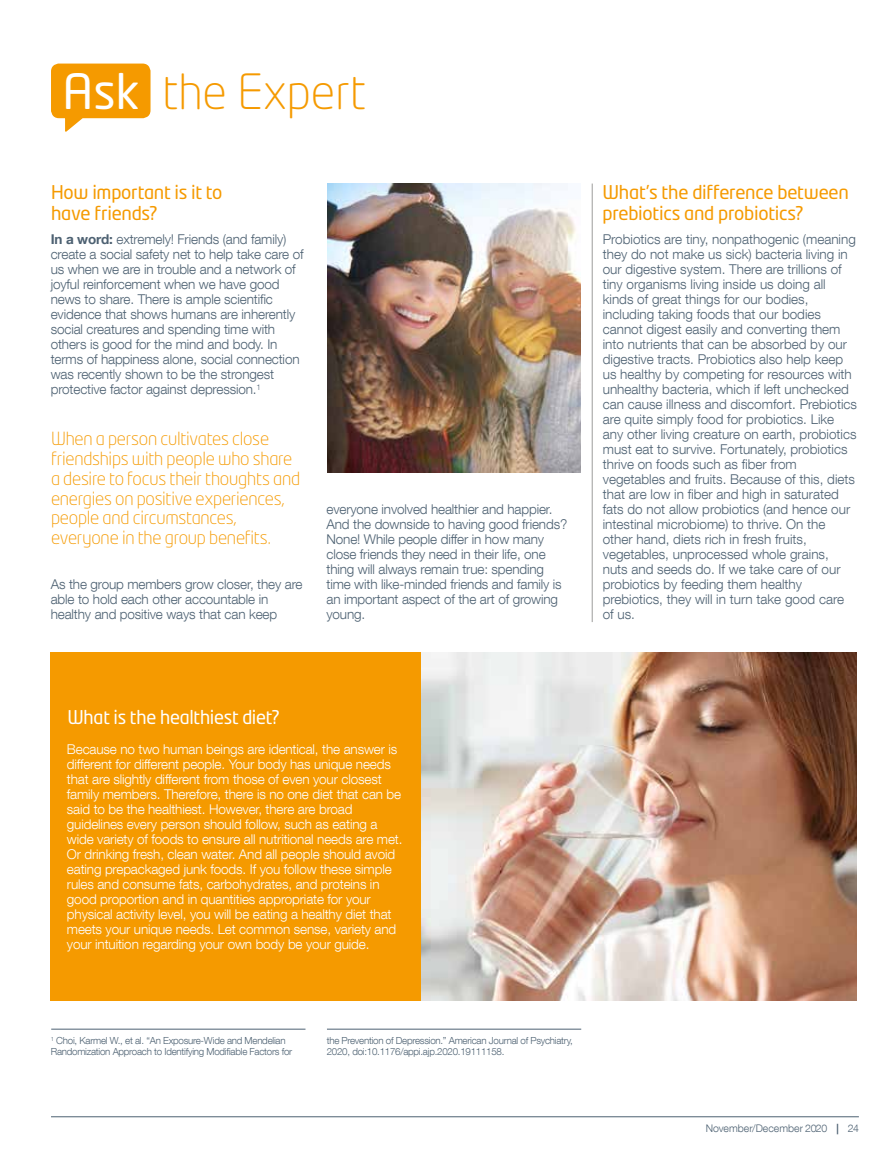
<style>
.page{position:relative;width:891px;height:1161px;background:#fff}
.page>*{position:absolute;margin:0;border:0;box-sizing:border-box;transform-origin:0 0}
.t1{font:300 48px "Neo Tech Pro";color:#f59a00}
.t2{font:18.75px/21px "Neo Tech Pro";letter-spacing:-.015em;color:#f59a00}
.t3{font:18.75px "Neo Tech Pro";letter-spacing:-.015em;color:#fff}
.t4{font:300 18px/19.8px "Neo Tech Pro";letter-spacing:-.015em;color:#f59a00}
.t5{font:300 13.5px/15px "Helvetica Neue LT Com";color:#4d6172}
.t6{font:300 13.5px/15px "Helvetica Neue LT Com";letter-spacing:-.01em;color:#fff}
.t7{font:300 10.5px "Helvetica Neue LT Com";color:#4d6172}
.t8{font:300 9.75px/11.1px "Helvetica Neue LT Com";letter-spacing:-.025em;color:#4d6172}
.s1{font-weight:400;color:#fff}
.s2{font-weight:700}
</style>
<div class="page">
<hr style="left:51px;top:1116px;width:808px;height:1px;background:#4d6172">
<img style="left:421px;top:652px;width:436px;height:348px">
<div style="left:51px;top:652px;width:370px;height:348px;background:#f59a00"></div>
<svg style="left:51px;top:63px;width:100px;height:69px"></svg>
<hr style="left:592px;top:184px;width:1px;height:438px;background:#9d9d9c">
<img style="left:327px;top:184px;width:253px;height:288px">
<hr style="left:51px;top:1029px;width:255px;height:1px;background:#4d6172">
<hr style="left:327px;top:1029px;width:254px;height:1px;background:#4d6172">
<h1 class="t1" style="left:62px;top:62px;width:305px"><span class="s1">Ask</span> the Expert</h1>
<h2 class="t2" style="left:51px;top:181px;width:173px">How important is it to have friends?</h2>
<p class="t5" style="left:51px;top:231px;width:254px"><span class="s2">In a word:</span> extremely! Friends (and family) create a social safety net to help take care of us when we are in trouble and a network of joyful reinforcement when we have good news to share. There is ample scientific evidence that shows humans are inherently social creatures and spending time with others is good for the mind and body. In terms of happiness alone, social connection was recently shown to be the strongest protective factor against depression.<sup>1</sup></p>
<h3 class="t4" style="left:51px;top:429px;width:251px">When a person cultivates close friendships with people who share a desire to focus their thoughts and energies on positive experiences, people and circumstances, everyone in the group benefits.</h3>
<p class="t5" style="left:51px;top:576px;width:253px">As the group members grow closer, they are able to hold each other accountable in healthy and positive ways that can keep</p>
<p class="t5" style="left:326px;top:501px;width:242px">everyone involved healthier and happier.<br>And the downside to having good friends?<br>None! While people differ in how many close friends they need in their life, one thing will always remain true: spending time with like-minded friends and family is an important aspect of the art of growing young.</p>
<h2 class="t2" style="left:603px;top:181px;width:248px">What’s the difference between prebiotics and probiotics?</h2>
<p class="t5" style="left:603px;top:231px;width:256px">Probiotics are tiny, nonpathogenic (meaning they do not make us sick) bacteria living in our digestive system. There are trillions of tiny organisms living inside us doing all kinds of great things for our bodies, including taking foods that our bodies cannot digest easily and converting them into nutrients that can be absorbed by our digestive tracts. Probiotics also help keep us healthy by competing for resources with unhealthy bacteria, which if left unchecked can cause illness and discomfort. Prebiotics are quite simply food for probiotics. Like any other living creature on earth, probiotics must eat to survive. Fortunately, probiotics thrive on foods such as fiber from vegetables and fruits. Because of this, diets that are low in fiber and high in saturated fats do not allow probiotics (and hence our intestinal microbiome) to thrive. On the other hand, diets rich in fresh fruits, vegetables, unprocessed whole grains, nuts and seeds do. If we take care of our probiotics by feeding them healthy prebiotics, they will in turn take good care of us.</p>
<h2 class="t3" style="left:68px;top:706px;width:214px">What is the healthiest diet?</h2>
<p class="t6" style="left:67px;top:741px;width:337px">Because no two human beings are identical, the answer is different for different people. Your body has unique needs that are slightly different from those of even your closest family members. Therefore, there is no one diet that can be said to be the healthiest. However, there are broad guidelines every person should follow, such as eating a wide variety of foods to ensure all nutritional needs are met.<br>Or drinking fresh, clean water. And all people should avoid eating prepackaged junk foods. If you follow these simple rules and consume fats, carbohydrates, and proteins in good proportion and in quantities appropriate for your physical activity level, you will be eating a healthy diet that meets your unique needs. Let common sense, variety and your intuition regarding your own body be your guide.</p>
<p class="t8" style="left:51px;top:1035px;width:243px"><sup>1</sup> Choi, Karmel W., et al. “An Exposure-Wide and Mendelian<br>Randomization Approach to Identifying Modifiable Factors for</p>
<p class="t8" style="left:327px;top:1035px;width:248px">the Prevention of Depression.” American Journal of Psychiatry,<br>2020, doi:10.1176/appi.ajp.2020.19111158.</p>
<p class="t7" style="left:706px;top:1122px;width:155px">November/December 2020 <span class="s2">|</span> 24</p>
</div>
